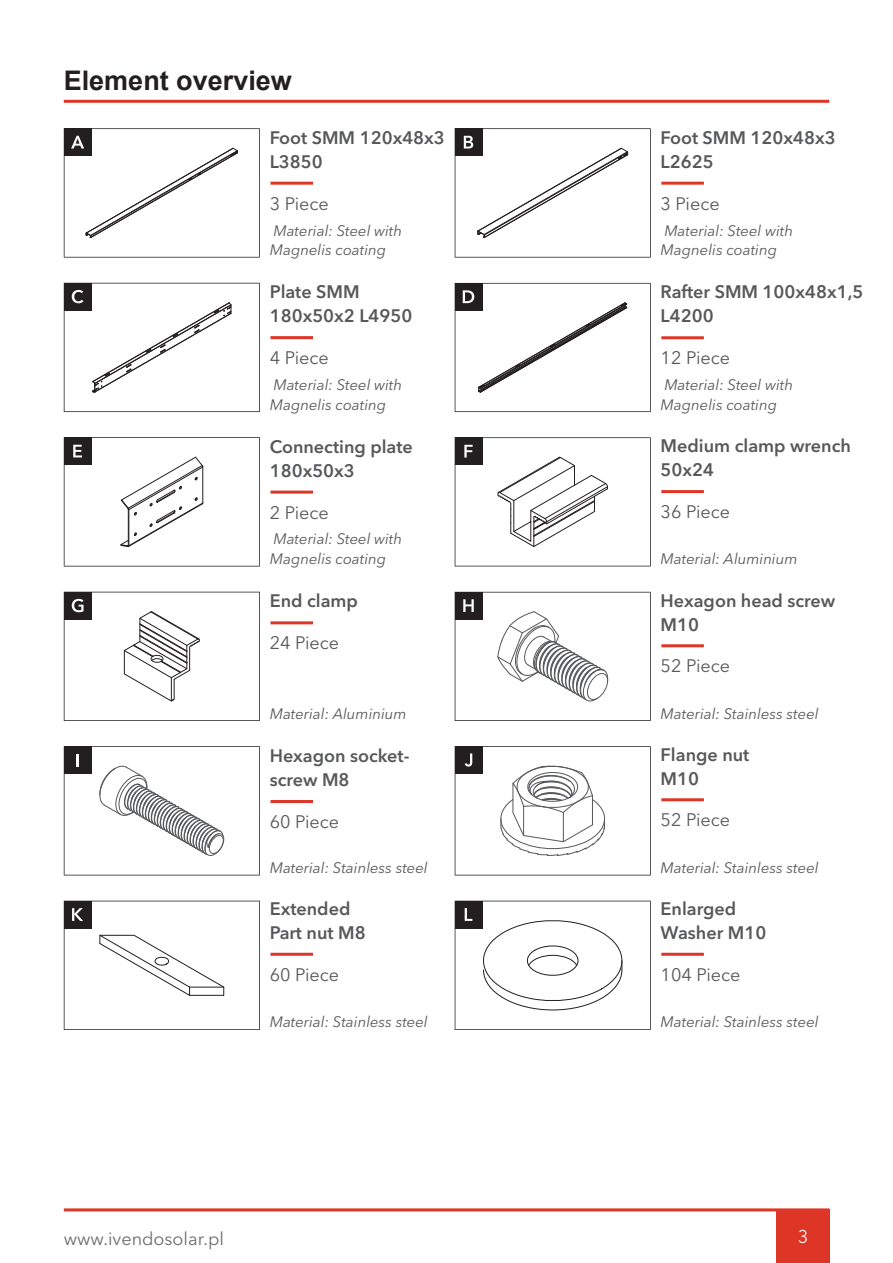
<style>
.page{position:relative;width:893px;height:1263px;background:#fff}
.page>*{position:absolute;margin:0;border:0;box-sizing:border-box;transform-origin:0 0}
.t1{font:700 27px "Arial";color:#231f20}
.t2{font:600 18px/24px "Avenir Next LT Pro";color:#57585a}
.t3{font:18px "Avenir Next LT Pro";color:#57585a}
.t4{font:18px "Avenir Next LT Pro";color:#6c6d70}
.t5{font:italic 15px/19.5px "Avenir Next LT Pro";color:#57585a}
</style>
<div class="page">
<div style="left:776px;top:1210px;width:53px;height:53px;background:#dd3526"></div>
<hr style="left:64px;top:1208px;width:765px;height:3px;background:#dd3526">
<svg style="left:799px;top:1230px;width:8px;height:13px"></svg>
<hr style="left:64px;top:100px;width:765px;height:3px;background:#dd3526">
<hr style="left:270px;top:621px;width:43px;height:3px;background:#dd3526">
<svg style="left:455px;top:592px;width:196px;height:129px"></svg>
<hr style="left:661px;top:644px;width:43px;height:3px;background:#dd3526">
<hr style="left:661px;top:798px;width:43px;height:3px;background:#dd3526">
<hr style="left:661px;top:490px;width:43px;height:3px;background:#dd3526">
<hr style="left:270px;top:800px;width:43px;height:3px;background:#dd3526">
<hr style="left:270px;top:491px;width:43px;height:3px;background:#dd3526">
<hr style="left:270px;top:182px;width:43px;height:3px;background:#dd3526">
<hr style="left:270px;top:336px;width:43px;height:3px;background:#dd3526">
<hr style="left:661px;top:182px;width:43px;height:3px;background:#dd3526">
<hr style="left:661px;top:336px;width:43px;height:3px;background:#dd3526">
<svg style="left:455px;top:437px;width:196px;height:129px"></svg>
<svg style="left:455px;top:746px;width:196px;height:129px"></svg>
<svg style="left:64px;top:746px;width:196px;height:129px"></svg>
<svg style="left:64px;top:437px;width:196px;height:129px"></svg>
<hr style="left:661px;top:953px;width:43px;height:3px;background:#dd3526">
<hr style="left:270px;top:953px;width:43px;height:3px;background:#dd3526">
<svg style="left:455px;top:901px;width:196px;height:129px"></svg>
<svg style="left:64px;top:128px;width:196px;height:130px"></svg>
<svg style="left:455px;top:128px;width:196px;height:130px"></svg>
<svg style="left:64px;top:283px;width:196px;height:129px"></svg>
<svg style="left:455px;top:283px;width:196px;height:129px"></svg>
<svg style="left:64px;top:592px;width:196px;height:129px"></svg>
<svg style="left:64px;top:901px;width:196px;height:129px"></svg>
<h1 class="t1" style="left:64px;top:62px;width:230px">Element overview</h1>
<p class="t2" style="left:270px;top:125px;width:177px">Foot SMM 120x48x3<br>L3850</p>
<p class="t3" style="left:270px;top:193px;width:61px">3 Piece</p>
<p class="t2" style="left:661px;top:125px;width:177px">Foot SMM 120x48x3<br>L2625</p>
<p class="t3" style="left:661px;top:193px;width:61px">3 Piece</p>
<p class="t5" style="left:270px;top:221px;width:134px">Material: Steel with<br>Magnelis coating</p>
<p class="t5" style="left:661px;top:221px;width:134px">Material: Steel with<br>Magnelis coating</p>
<p class="t2" style="left:270px;top:280px;width:144px">Plate SMM<br>180x50x2 L4950</p>
<p class="t3" style="left:270px;top:347px;width:61px">4 Piece</p>
<p class="t2" style="left:661px;top:280px;width:204px">Rafter SMM 100x48x1,5<br>L4200</p>
<p class="t3" style="left:661px;top:347px;width:71px">12 Piece</p>
<p class="t5" style="left:270px;top:375px;width:134px">Material: Steel with<br>Magnelis coating</p>
<p class="t5" style="left:661px;top:375px;width:134px">Material: Steel with<br>Magnelis coating</p>
<p class="t2" style="left:270px;top:434px;width:145px">Connecting plate<br>180x50x3</p>
<p class="t3" style="left:270px;top:502px;width:61px">2 Piece</p>
<p class="t5" style="left:270px;top:529px;width:134px">Material: Steel with<br>Magnelis coating</p>
<p class="t2" style="left:661px;top:433px;width:192px">Medium clamp wrench<br>50x24</p>
<p class="t3" style="left:661px;top:501px;width:71px">36 Piece</p>
<p class="t5" style="left:661px;top:548px;width:138px">Material: Aluminium</p>
<p class="t2" style="left:270px;top:589px;width:90px">End clamp</p>
<p class="t3" style="left:270px;top:632px;width:71px">24 Piece</p>
<p class="t2" style="left:661px;top:588px;width:176px">Hexagon head screw<br>M10</p>
<p class="t3" style="left:661px;top:655px;width:71px">52 Piece</p>
<p class="t5" style="left:270px;top:704px;width:138px">Material: Aluminium</p>
<p class="t5" style="left:661px;top:703px;width:160px">Material: Stainless steel</p>
<p class="t2" style="left:270px;top:743px;width:141px">Hexagon socket&shy;screw M8</p>
<p class="t3" style="left:270px;top:811px;width:71px">60 Piece</p>
<p class="t2" style="left:661px;top:742px;width:90px">Flange nut<br>M10</p>
<p class="t3" style="left:661px;top:809px;width:71px">52 Piece</p>
<p class="t5" style="left:270px;top:858px;width:160px">Material: Stainless steel</p>
<p class="t5" style="left:661px;top:857px;width:160px">Material: Stainless steel</p>
<p class="t2" style="left:270px;top:897px;width:97px">Extended<br>Part nut M8</p>
<p class="t3" style="left:270px;top:964px;width:71px">60 Piece</p>
<p class="t5" style="left:270px;top:1012px;width:160px">Material: Stainless steel</p>
<p class="t4" style="left:64px;top:1228px;width:162px">www.ivendosolar.pl</p>
<p class="t2" style="left:661px;top:897px;width:107px">Enlarged<br>Washer M10</p>
<p class="t3" style="left:661px;top:964px;width:81px">104 Piece</p>
<p class="t5" style="left:661px;top:1012px;width:160px">Material: Stainless steel</p>
</div>
